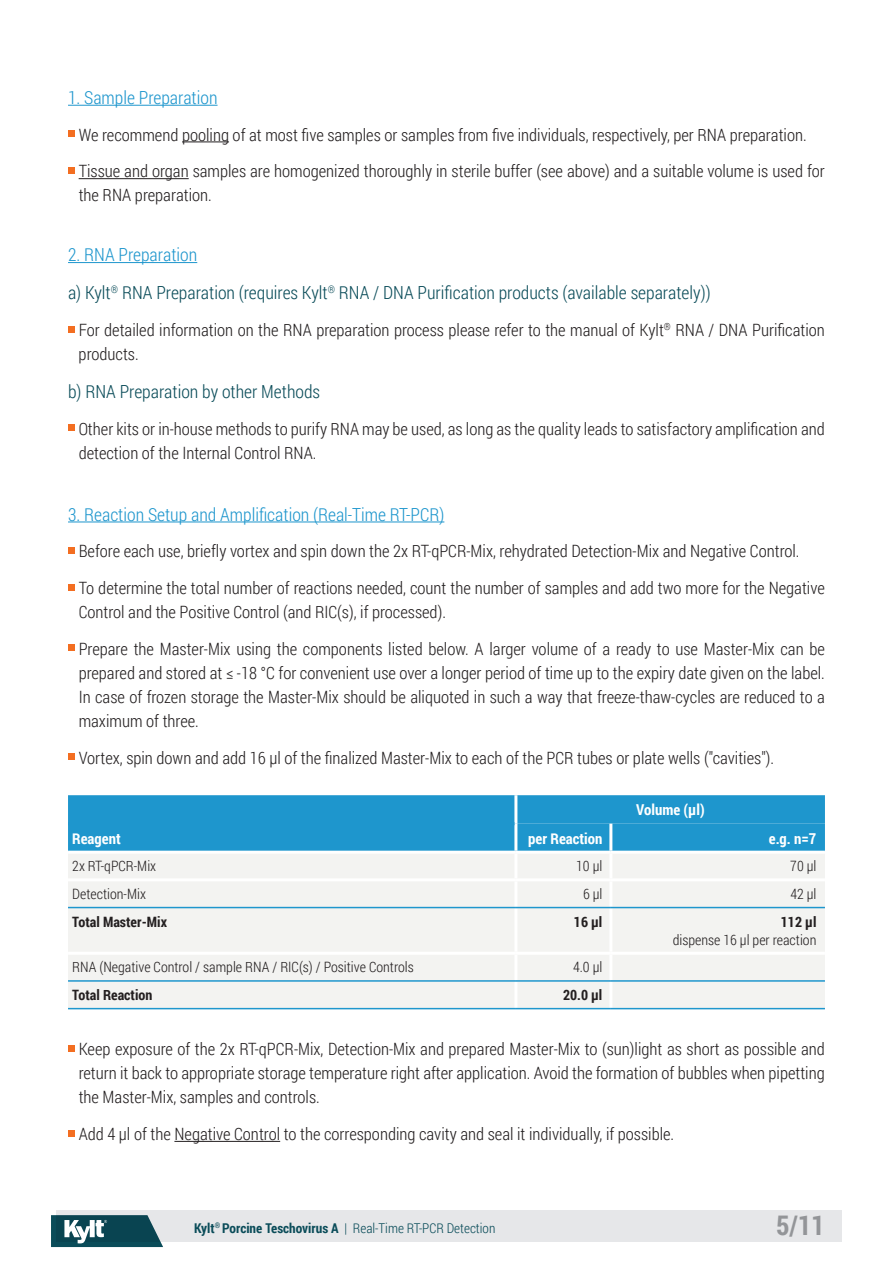
<style>
.page{position:relative;width:893px;height:1263px;background:#fff}
.page>*{position:absolute;margin:0;border:0;box-sizing:border-box;transform-origin:0 0}
.t1{font:700 27px "Roboto Condensed";color:#939598}
.t2{font:300 18px/38px "Roboto Condensed";color:#0a4c59}
.t3{font:300 18px "Roboto Condensed";color:#1e96cd}
.t4{font:300 16.95px/24px "Roboto Condensed";color:#231f20}
.t5{font:700 15px "Roboto Condensed";color:#fff}
.t6{font:300 14.25px "Roboto Condensed";color:#231f20}
.t7{font:700 14.25px "Roboto Condensed";color:#231f20}
.t8{font:300 13.5px "Roboto Condensed";color:#0a4c59}
.s1{color:#1e96cd}
.s2{font-weight:700}
</style>
<div class="page">
<div style="left:56px;top:1210px;width:786px;height:32px;background:#e6e7e9"></div>
<svg style="left:51px;top:1215px;width:112px;height:32px;background:#3b6b75"></svg>
<hr style="left:68px;top:262px;width:129px;height:1px;background:#1e96cd">
<svg style="left:68px;top:326px;width:6px;height:6px"></svg>
<svg style="left:68px;top:425px;width:6px;height:6px"></svg>
<hr style="left:68px;top:105px;width:150px;height:1px;background:#1e96cd">
<hr style="left:182px;top:141px;width:47px;height:1px;background:#231f20">
<hr style="left:79px;top:178px;width:110px;height:1px;background:#231f20">
<svg style="left:68px;top:131px;width:6px;height:6px"></svg>
<div style="left:68px;top:167px;width:6px;height:7px;background:#f36e21"></div>
<hr style="left:68px;top:521px;width:376px;height:1px;background:#1e96cd">
<div style="left:68px;top:547px;width:6px;height:7px;background:#f36e21"></div>
<svg style="left:68px;top:584px;width:6px;height:6px"></svg>
<svg style="left:68px;top:645px;width:6px;height:6px"></svg>
<div style="left:68px;top:753px;width:6px;height:7px;background:#f36e21"></div>
<div style="left:68px;top:795px;width:757px;height:56px;background:#1e96cd"></div>
<div style="left:68px;top:854px;width:757px;height:154px;background:#f3f3f1"></div>
<hr style="left:514px;top:824px;width:3px;height:27px;background:#fff">
<hr style="left:609px;top:824px;width:3px;height:27px;background:#fff">
<hr style="left:514px;top:854px;width:3px;height:24px;background:#fff">
<hr style="left:609px;top:854px;width:3px;height:24px;background:#fff">
<hr style="left:514px;top:881px;width:3px;height:26px;background:#fff">
<hr style="left:609px;top:881px;width:3px;height:26px;background:#fff">
<hr style="left:514px;top:908px;width:3px;height:44px;background:#fff">
<hr style="left:609px;top:908px;width:3px;height:44px;background:#fff">
<hr style="left:514px;top:955px;width:3px;height:25px;background:#fff">
<hr style="left:609px;top:955px;width:3px;height:25px;background:#fff">
<hr style="left:514px;top:982px;width:3px;height:26px;background:#fff">
<hr style="left:609px;top:982px;width:3px;height:26px;background:#fff">
<hr style="left:68px;top:878px;width:448px;height:3px;background:#fff">
<hr style="left:516px;top:878px;width:95px;height:3px;background:#fff">
<hr style="left:611px;top:878px;width:214px;height:3px;background:#fff">
<hr style="left:68px;top:952px;width:448px;height:3px;background:#fff">
<hr style="left:516px;top:952px;width:95px;height:3px;background:#fff">
<hr style="left:611px;top:952px;width:214px;height:3px;background:#fff">
<hr style="left:68px;top:907px;width:448px;height:1px;background:#1e96cd">
<hr style="left:516px;top:907px;width:95px;height:1px;background:#1e96cd">
<hr style="left:611px;top:907px;width:214px;height:1px;background:#1e96cd">
<hr style="left:68px;top:980px;width:448px;height:2px;background:#1e96cd">
<hr style="left:516px;top:980px;width:95px;height:2px;background:#1e96cd">
<hr style="left:611px;top:980px;width:214px;height:2px;background:#1e96cd">
<hr style="left:68px;top:1008px;width:448px;height:1px;background:#1e96cd">
<hr style="left:516px;top:1008px;width:95px;height:1px;background:#1e96cd">
<hr style="left:611px;top:1008px;width:214px;height:1px;background:#1e96cd">
<hr style="left:514px;top:795px;width:3px;height:29px;background:#fff">
<hr style="left:68px;top:822px;width:446px;height:3px;background:#1e96cd">
<hr style="left:174px;top:1141px;width:106px;height:1px;background:#231f20">
<svg style="left:68px;top:1045px;width:6px;height:6px"></svg>
<svg style="left:68px;top:1130px;width:6px;height:6px"></svg>
<p class="t3" style="left:68px;top:85px;width:151px">1. Sample Preparation</p>
<p class="t4" style="left:79px;top:116px;width:748px;line-height:36.8px">We recommend pooling of at most five samples or samples from five individuals, respectively, per RNA preparation.<br>Tissue and organ samples are homogenized thoroughly in sterile buffer (see above) and a suitable volume is used for</p>
<p class="t4" style="left:79px;top:183px;width:135px">the RNA preparation.</p>
<p class="t2" style="left:68px;top:235px;width:644px"><span class="s1">2. RNA Preparation<br></span>a) Kylt<sup>®</sup> RNA Preparation (requires Kylt<sup>®</sup> RNA / DNA Purification products (available separately))</p>
<p class="t4" style="left:79px;top:317px;width:748px">For detailed information on the RNA preparation process please refer to the manual of Kylt<sup>®</sup> RNA / DNA Purification products.</p>
<p class="t2" style="left:68px;top:372px;width:254px">b) RNA Preparation by other Methods</p>
<p class="t4" style="left:79px;top:416px;width:748px">Other kits or in-house methods to purify RNA may be used, as long as the quality leads to satisfactory amplification and detection of the Internal Control RNA.</p>
<p class="t3" style="left:68px;top:502px;width:378px">3. Reaction Setup and Amplification (Real-Time RT-PCR)</p>
<p class="t4" style="left:79px;top:532px;width:748px;line-height:36.8px">Before each use, briefly vortex and spin down the 2x RT-qPCR-Mix, rehydrated Detection-Mix and Negative Control.<br>To determine the total number of reactions needed, count the number of samples and add two more for the Negative</p>
<p class="t4" style="left:79px;top:593px;width:748px;line-height:36.8px">Control and the Positive Control (and RIC(s), if processed).<br>Prepare the Master-Mix using the components listed below. A larger volume of a ready to use Master-Mix can be</p>
<p class="t4" style="left:79px;top:660px;width:748px;text-align:justify">prepared and stored at ≤ -18 °C for convenient use over a longer period of time up to the expiry date given on the label.<br>In case of frozen storage the Master-Mix should be aliquoted in such a way that freeze-thaw-cycles are reduced to a maximum of three.</p>
<p class="t4" style="left:79px;top:745px;width:697px">Vortex, spin down and add 16 µl of the finalized Master-Mix to each of the PCR tubes or plate wells ("cavities").</p>
<p class="t5" style="left:636px;top:799px;width:70px">Volume (µl)</p>
<p class="t5" style="left:72px;top:828px;width:50px">Reagent</p>
<p class="t5" style="left:528px;top:828px;width:76px">per Reaction</p>
<p class="t5" style="left:769px;top:828px;width:49px">e.g. n=7</p>
<p class="t6" style="left:72px;top:856px;width:85px">2x RT-qPCR-Mix</p>
<p class="t6" style="left:576px;top:856px;width:28px">10 µl</p>
<p class="t6" style="left:790px;top:856px;width:28px">70 µl</p>
<p class="t6" style="left:72px;top:884px;width:75px">Detection-Mix</p>
<p class="t6" style="left:583px;top:884px;width:21px">6 µl</p>
<p class="t6" style="left:790px;top:884px;width:28px">42 µl</p>
<p class="t7" style="left:72px;top:912px;width:96px">Total Master-Mix</p>
<p class="t7" style="left:574px;top:912px;width:30px">16 µl</p>
<p class="t7" style="left:781px;top:912px;width:37px">112 µl</p>
<p class="t6" style="left:673px;top:930px;width:145px">dispense 16 µl per reaction</p>
<p class="t6" style="left:72px;top:957px;width:343px">RNA (Negative Control / sample RNA / RIC(s) / Positive Controls</p>
<p class="t6" style="left:573px;top:957px;width:31px">4.0 µl</p>
<p class="t7" style="left:72px;top:985px;width:82px">Total Reaction</p>
<p class="t7" style="left:563px;top:985px;width:41px">20.0 µl</p>
<p class="t4" style="left:79px;top:1037px;width:748px;text-align:justify">Keep exposure of the 2x RT-qPCR-Mix, Detection-Mix and prepared Master-Mix to (sun)light as short as possible and return it back to appropriate storage temperature right after application. Avoid the formation of bubbles when pipetting the Master‑Mix, samples and controls.</p>
<p class="t4" style="left:79px;top:1121px;width:597px">Add 4 μl of the Negative Control to the corresponding cavity and seal it individually, if possible.</p>
<p class="t8" style="left:194px;top:1218px;width:303px"><span class="s2">Kylt</span><sup>®</sup> <span class="s2">Porcine Teschovirus A</span> | Real-Time RT-PCR Detection</p>
<h1 class="t1" style="left:776px;top:1206px;width:50px">5/11</h1>
</div>
